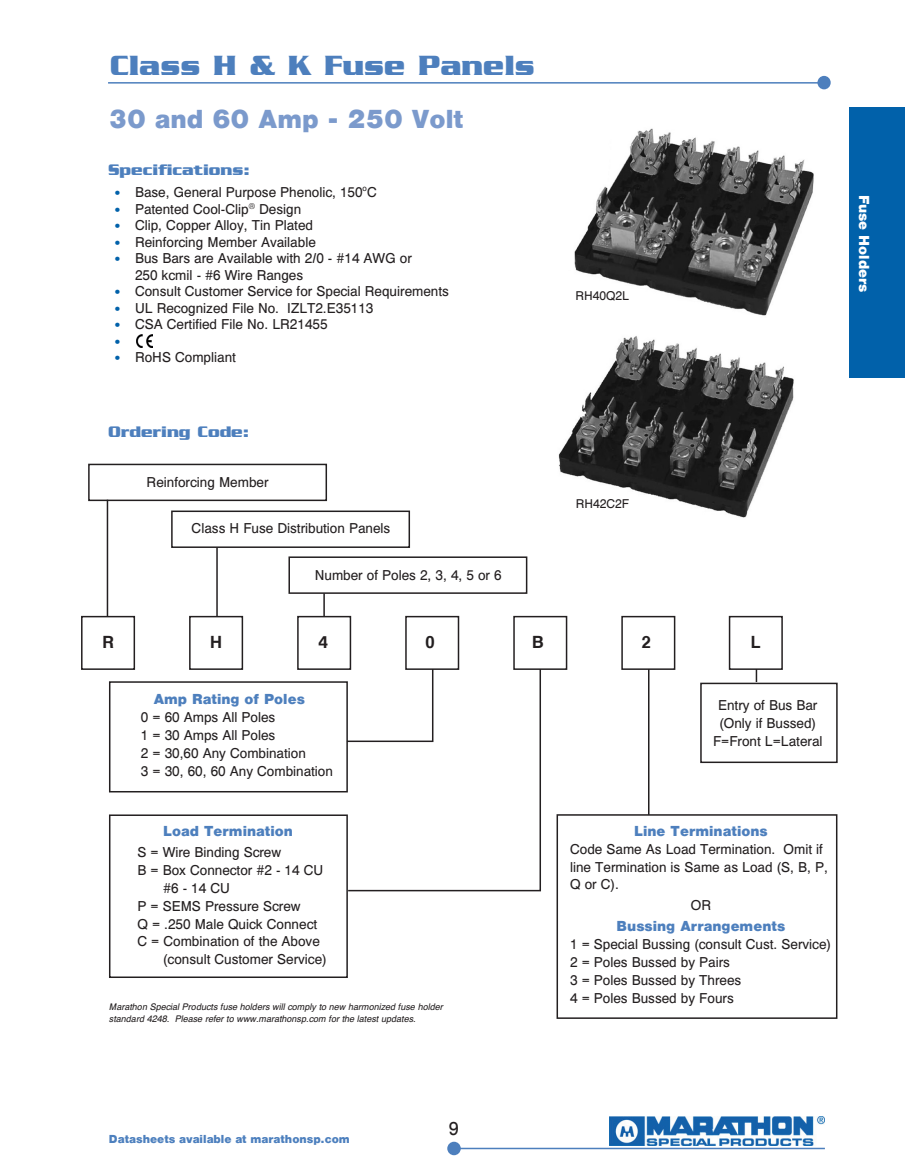
<style>
.page{position:relative;width:905px;height:1175px;background:#fff}
.page>*{position:absolute;margin:0;border:0;box-sizing:border-box;transform-origin:0 0}
.t1{font:700 30px "Serpentine LT";color:#4d7fbd}
.t2{font:900 27px "Helv";color:#7b9acc}
.t3{font:18px "Helv Normal";color:#231f20}
.t4{font:700 16.5px "Serpentine LT";color:#4d7fbd}
.t5{font:700 16.5px "Helv";color:#231f20}
.t6{font:900 15px "Helv";color:#4d7fbd}
.t7{font:900 15px "Helv";color:#fff}
.t8{font:13.5px/17.9px "Helv Normal";color:#231f20}
.t9{font:700 13.5px "Serpentine LT";color:#0161aa}
.t10{font:900 12px "Helv";color:#4d80be}
.t11{font:12px "Helv Normal";color:#231f20}
.t12{font:italic 9px/12px "Helv";color:#231f20}
.s1{font-family:"Serpentine LT";font-weight:700;color:#0161aa}
</style>
<div class="page">
<img style="left:609px;top:1116px;width:215px;height:29px">
<div style="left:447px;top:1141px;width:14px;height:14px;background:#4d7fbd;border-radius:50%"></div>
<hr style="left:454px;top:1147px;width:370px;height:2px;background:#4d7fbd">
<div style="left:817px;top:76px;width:13px;height:13px;background:#4d7fbd;border-radius:50%"></div>
<hr style="left:108px;top:82px;width:713px;height:2px;background:#4d7fbd">
<div style="left:849px;top:108px;width:55px;height:270px;background:#0161aa"></div>
<img style="left:136px;top:334px;width:17px;height:13px">
<div style="left:81px;top:616px;width:54px;height:54px;border:2px solid #231f20"></div>
<div style="left:189px;top:616px;width:54px;height:54px;border:2px solid #231f20"></div>
<div style="left:297px;top:616px;width:54px;height:54px;border:2px solid #231f20"></div>
<div style="left:405px;top:616px;width:54px;height:54px;border:2px solid #231f20"></div>
<div style="left:513px;top:616px;width:54px;height:54px;border:2px solid #231f20"></div>
<div style="left:621px;top:616px;width:54px;height:54px;border:2px solid #231f20"></div>
<div style="left:728px;top:616px;width:54px;height:54px;border:2px solid #231f20"></div>
<div style="left:288px;top:556px;width:239px;height:38px;border:2px solid #231f20"></div>
<hr style="left:323px;top:593px;width:2px;height:23px;background:#231f20">
<hr style="left:216px;top:548px;width:2px;height:68px;background:#231f20">
<hr style="left:107px;top:500px;width:1px;height:116px;background:#231f20">
<div style="left:88px;top:464px;width:239px;height:37px;border:2px solid #231f20"></div>
<div style="left:171px;top:510px;width:239px;height:38px;border:2px solid #231f20"></div>
<div style="left:109px;top:681px;width:239px;height:111px;border:2px solid #231f20"></div>
<div style="left:109px;top:814px;width:239px;height:164px;border:2px solid #231f20"></div>
<div style="left:556px;top:814px;width:281px;height:204px;border:2px solid #231f20"></div>
<div style="left:700px;top:682px;width:137px;height:81px;border:2px solid #231f20"></div>
<svg style="left:346px;top:667px;width:195px;height:225px"></svg>
<hr style="left:648px;top:669px;width:1px;height:145px;background:#231f20">
<svg style="left:755px;top:669px;width:2px;height:13px"></svg>
<img style="left:574px;top:128px;width:240px;height:188px">
<img style="left:558px;top:336px;width:236px;height:182px">
<h1 class="t1" style="left:110px;top:48px;width:426px">Class H &amp; K Fuse Panels</h1>
<h2 class="t2" style="left:109px;top:103px;width:356px">30 and 60 Amp - 250 Volt</h2>
<p class="t4" style="left:108px;top:160px;width:143px">Specifications:</p>
<p class="t8" style="left:114px;top:183px;width:264px"><span class="s1">•</span> Base, General Purpose Phenolic, 150<sup>o</sup>C</p>
<p class="t8" style="left:114px;top:200px;width:189px"><span class="s1">•</span> Patented Cool-Clip<sup>®</sup> Design</p>
<p class="t8" style="left:114px;top:216px;width:200px"><span class="s1">•</span> Clip, Copper Alloy, Tin Plated</p>
<p class="t8" style="left:114px;top:233px;width:203px"><span class="s1">•</span> Reinforcing Member Available</p>
<p class="t8" style="left:135px;top:250px;width:278px;line-height:16.5px;text-indent:-21px"><span class="s1">•</span> Bus Bars are Available with 2/0 - #14 AWG or<br>250 kcmil - #6 Wire Ranges</p>
<p class="t8" style="left:114px;top:282px;width:336px"><span class="s1">•</span> Consult Customer Service for Special Requirements</p>
<p class="t8" style="left:114px;top:299px;width:261px"><span class="s1">•</span> UL Recognized File No. IZLT2.E35113</p>
<p class="t8" style="left:114px;top:315px;width:215px"><span class="s1">•</span> CSA Certified File No. LR21455</p>
<p class="t9" style="left:114px;top:334px;width:8px">•</p>
<p class="t8" style="left:114px;top:348px;width:123px"><span class="s1">•</span> RoHS Compliant</p>
<p class="t4" style="left:108px;top:422px;width:143px">Ordering Code:</p>
<p class="t8" style="left:147px;top:473px;width:123px">Reinforcing Member</p>
<p class="t8" style="left:192px;top:519px;width:200px">Class H Fuse Distribution Panels</p>
<p class="t8" style="left:315px;top:565px;width:188px">Number of Poles 2, 3, 4, 5 or 6</p>
<p class="t11" style="left:575px;top:288px;width:55px">RH40Q2L</p>
<p class="t11" style="left:575px;top:496px;width:55px">RH42C2F</p>
<p class="t5" style="left:103px;top:632px;width:13px">R</p>
<p class="t5" style="left:210px;top:632px;width:13px">H</p>
<p class="t5" style="left:318px;top:632px;width:11px">4</p>
<p class="t5" style="left:425px;top:632px;width:11px">0</p>
<p class="t5" style="left:532px;top:632px;width:13px">B</p>
<p class="t5" style="left:641px;top:632px;width:11px">2</p>
<p class="t5" style="left:751px;top:632px;width:12px">L</p>
<p class="t6" style="left:154px;top:690px;width:153px">Amp Rating of Poles</p>
<p class="t8" style="left:141px;top:708px;width:193px">0 = 60 Amps All Poles<br>1 = 30 Amps All Poles<br>2 = 30,60 Any Combination<br>3 = 30, 60, 60 Any Combination</p>
<p class="t6" style="left:163px;top:822px;width:131px">Load Termination</p>
<p class="t8" style="left:137px;top:843px;width:145px">S = Wire Binding Screw</p>
<p class="t8" style="left:137px;top:861px;width:187px">B = Box Connector #2 - 14 CU</p>
<p class="t8" style="left:163px;top:878px;width:68px">#6 - 14 CU</p>
<p class="t8" style="left:137px;top:896px;width:165px">P = SEMS Pressure Screw</p>
<p class="t8" style="left:137px;top:914px;width:181px">Q = .250 Male Quick Connect</p>
<p class="t8" style="left:137px;top:932px;width:184px">C = Combination of the Above</p>
<p class="t8" style="left:163px;top:950px;width:165px">(consult Customer Service)</p>
<p class="t12" style="left:109px;top:1000px;width:335px">Marathon Special Products fuse holders will comply to new harmonized fuse holder standard 4248. Please refer to www.marathonsp.com for the latest updates.</p>
<p class="t8" style="left:713px;top:696px;width:111px;text-align:center">Entry of Bus Bar (Only if Bussed)<br>F=Front L=Lateral</p>
<p class="t6" style="left:634px;top:821px;width:135px">Line Terminations</p>
<p class="t8" style="left:570px;top:839px;width:259px">Code Same As Load Termination. Omit if line Termination is Same as Load (S, B, P,<br>Q or C).</p>
<p class="t8" style="left:690px;top:896px;width:22px">OR</p>
<p class="t6" style="left:616px;top:917px;width:170px">Bussing Arrangements</p>
<p class="t8" style="left:570px;top:935px;width:262px">1 = Special Bussing (consult Cust. Service)<br>2 = Poles Bussed by Pairs<br>3 = Poles Bussed by Threes<br>4 = Poles Bussed by Fours</p>
<p class="t7" style="left:873px;top:195px;width:99px;rotate:90deg">Fuse Holders</p>
<p class="t10" style="left:109px;top:1131px;width:242px">Datasheets available at marathonsp.com</p>
<h3 class="t3" style="left:448px;top:1117px;width:12px">9</h3>
</div>
